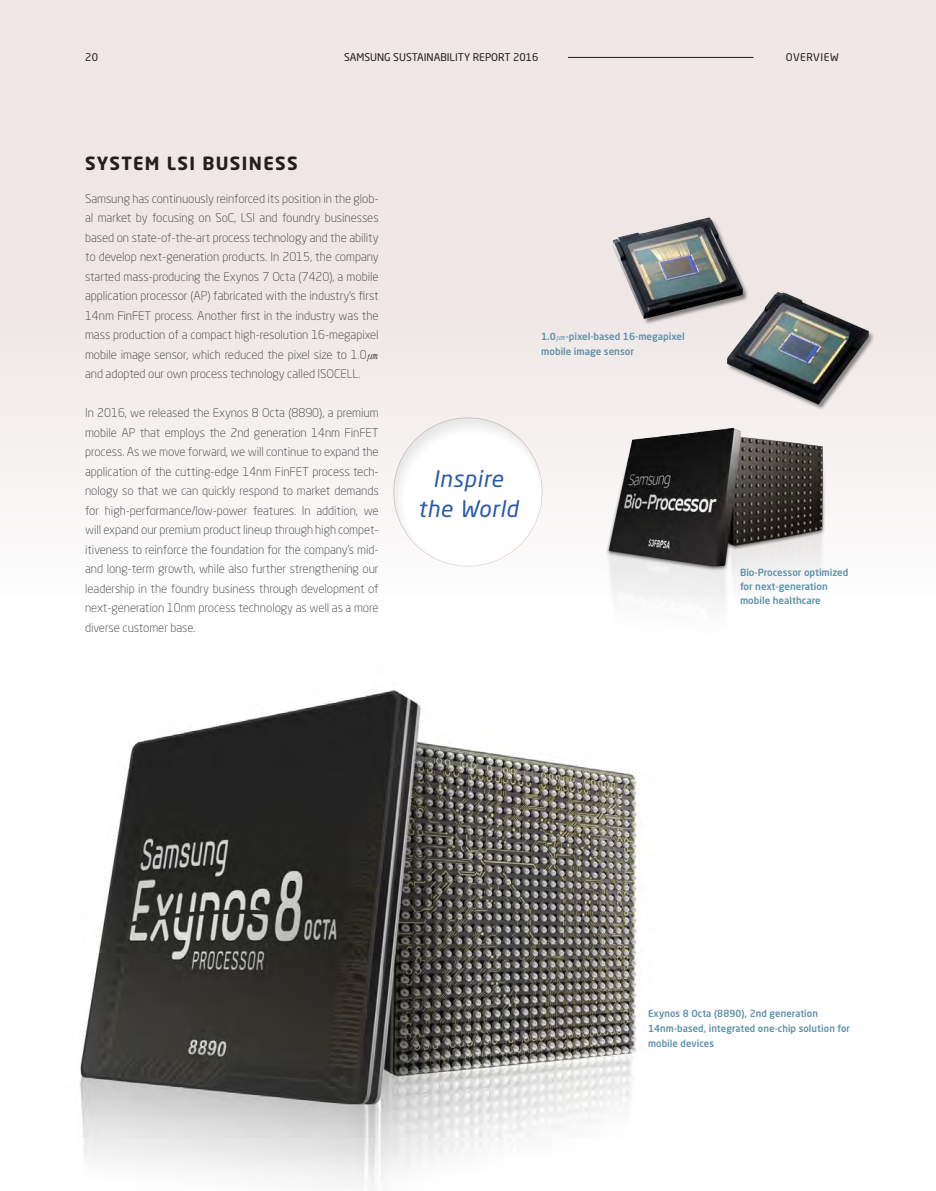
<style>
.page{position:relative;width:936px;height:1191px;background:#fff}
.page>*{position:absolute;margin:0;border:0;box-sizing:border-box;transform-origin:0 0}
.t1{font:italic 22.5px/30px "Neo Sans Std";letter-spacing:.03em;color:#2959a8;text-align:center}
.t2{font:700 18px "Neo Sans Std";letter-spacing:.075em;color:#231f20}
.t3{font:300 12px/19.5px "Neo Sans Std";letter-spacing:-.005em;color:#3e3e3f;text-align:justify}
.t4{font:10.5px "Neo Sans Std";color:#231f20}
.t5{font:10.5px "Neo Sans Std";letter-spacing:.05em;color:#231f20}
.t6{font:500 9.75px/14.2px "Neo Sans Std";color:#6092aa}
.s1{font-family:"SM3 J Gothic 02";font-weight:400}
.s2{font-family:"SM3 K Gothic";font-weight:400}
</style>
<div class="page">
<div style="left:0;top:0;width:935px;height:595px;background:#eee7e5"></div>
<img style="left:0;top:584px;width:638px;height:607px">
<img style="left:612px;top:217px;width:261px;height:172px">
<img style="left:496px;top:389px;width:439px;height:312px">
<div style="left:391px;top:415px;width:152px;height:151px;background:#231f20;opacity:.11"></div>
<p class="t4" style="left:85px;top:51px;width:14px">20</p>
<p class="t4" style="left:344px;top:51px;width:196px">SAMSUNG SUSTAINABILITY REPORT 2016</p>
<p class="t5" style="left:785px;top:51px;width:54px">OVERVIEW</p>
<h2 class="t2" style="left:85px;top:151px;width:214px">SYSTEM LSI BUSINESS</h2>
<p class="t3" style="left:85px;top:188px;width:295px">Samsung has continuously reinforced its position in the glob&shy;al market by focusing on SoC, LSI and foundry businesses based on state-of-the-art process technology and the ability to develop next-generation products. In 2015, the company started mass-producing the Exynos 7 Octa (7420), a mobile application processor (AP) fabricated with the industry’s first 14nm FinFET process. Another first in the industry was the mass production of a compact high-resolution 16-megapixel mobile image sensor, which reduced the pixel size to 1.0<span class="s1">㎛</span>and adopted our own process technology called ISOCELL.</p>
<p class="t3" style="left:85px;top:403px;width:295px">In 2016, we released the Exynos 8 Octa (8890), a premium mobile AP that employs the 2nd generation 14nm FinFET process. As we move forward, we will continue to expand the application of the cutting-edge 14nm FinFET process tech&shy;nology so that we can quickly respond to market demands for high-performance/low-power features. In addition, we will expand our premium product lineup through high compet&shy;itiveness to reinforce the foundation for the company’s mid&shy;and long-term growth, while also further strengthening our leadership in the foundry business through development of next-generation 10nm process technology as well as a more diverse customer base.</p>
<p class="t6" style="left:541px;top:329px;width:145px">1.0<span class="s2">㎛</span>-pixel-based 16-megapixel mobile image sensor</p>
<h1 class="t1" style="left:418px;top:463px;width:102px">Inspire the World</h1>
<p class="t6" style="left:740px;top:564px;width:110px">Bio-Processor optimized for next-generation mobile healthcare</p>
<p class="t6" style="left:648px;top:1006px;width:203px;line-height:15px">Exynos 8 Octa (8890), 2nd generation<br>14nm-based, integrated one-chip solution for mobile devices</p>
</div>
